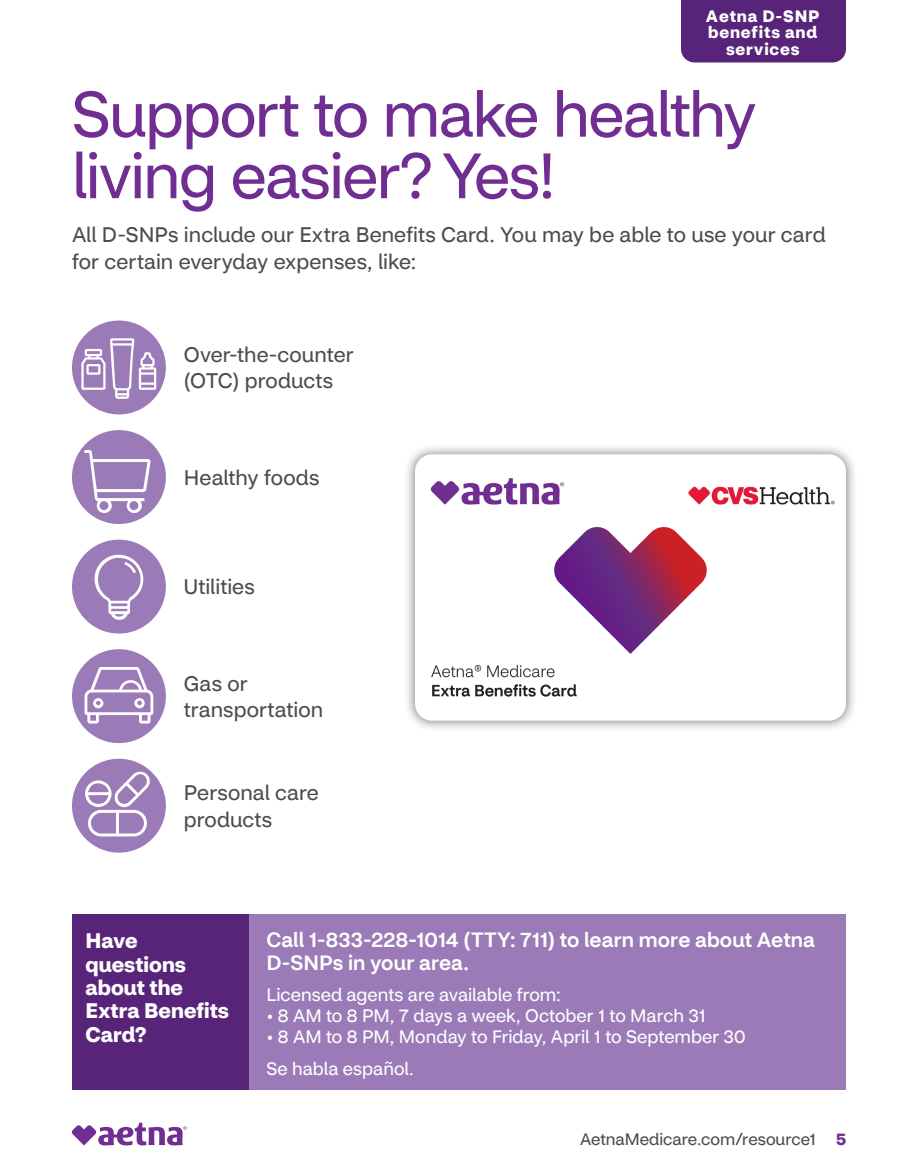
<style>
.page{position:relative;width:918px;height:1175px;background:#fff}
.page>*{position:absolute;margin:0;border:0;box-sizing:border-box;transform-origin:0 0}
.R_Headline{font:63px/61.5px "CVS Health Sans";letter-spacing:-.025em;color:#702d92}
.R_Aetna_Text_Lede_In{font:21px/26.2px "CVS Health Sans";letter-spacing:.005em;color:#4b4c4d}
.R_CTA_Headers{font:700 21px/23.2px "CVS Health Sans";color:#fff}
.New_SB_Text_FIRST{font:500 20.7px/22.5px "CVS Health Sans";letter-spacing:.005em;color:#fff}
.NEW_SB_Text{font:18px "CVS Health Sans";color:#fff}
.NEW_Slug{font:700 16.5px/16.5px "CVS Health Sans";letter-spacing:.05em;color:#fff;text-align:center}
.t1{font:16.5px "CVS Health Sans";color:#4b4c4d}
.s1{font-weight:700;color:#702d92}
</style>
<div class="page">
<svg style="left:72px;top:1122px;width:115px;height:23px"></svg>
<div style="left:72px;top:914px;width:774px;height:175px;background:#9b7bb7"></div>
<div style="left:72px;top:914px;width:177px;height:175px;background:#57247a"></div>
<div style="left:681px;top:0;width:165px;height:62px;background:#57247a"></div>
<div style="left:72px;top:430px;width:94px;height:94px;background:#9b7bb7;border-radius:50%"></div>
<svg style="left:84px;top:450px;width:66px;height:64px"></svg>
<div style="left:72px;top:649px;width:94px;height:94px;background:#9b7bb7;border-radius:50%"></div>
<svg style="left:85px;top:667px;width:68px;height:56px"></svg>
<div style="left:72px;top:758px;width:94px;height:94px;background:#9b7bb7;border-radius:50%"></div>
<svg style="left:85px;top:770px;width:66px;height:66px"></svg>
<div style="left:72px;top:539px;width:94px;height:94px;background:#9b7bb7;border-radius:50%"></div>
<svg style="left:94px;top:554px;width:50px;height:66px"></svg>
<div style="left:72px;top:320px;width:94px;height:94px;background:#9b7bb7;border-radius:50%"></div>
<svg style="left:81px;top:338px;width:75px;height:61px"></svg>
<div style="left:404px;top:443px;width:453px;height:289px;background:#231f20;opacity:.6"></div>
<img style="left:415px;top:454px;width:431px;height:266px">
<p class="NEW_Slug" style="left:706px;top:8px;width:115px">Aetna D-SNP benefits and services</p>
<p class="R_Headline" style="left:72px;top:84px;width:686px">Support to make healthy living easier? Yes!</p>
<p class="R_Aetna_Text_Lede_In" style="left:72px;top:222px;width:755px">All D-SNPs include our Extra Benefits Card. You may be able to use your card for certain everyday expenses, like:</p>
<p class="R_Aetna_Text_Lede_In" style="left:184px;top:342px;width:171px">Over-the-counter (OTC) products</p>
<p class="R_Aetna_Text_Lede_In" style="left:184px;top:464px;width:137px">Healthy foods</p>
<p class="R_Aetna_Text_Lede_In" style="left:184px;top:574px;width:72px">Utilities</p>
<p class="R_Aetna_Text_Lede_In" style="left:184px;top:670px;width:141px">Gas or transportation</p>
<p class="R_Aetna_Text_Lede_In" style="left:184px;top:780px;width:136px">Personal care products</p>
<p class="R_CTA_Headers" style="left:86px;top:929px;width:145px">Have questions about the<br>Extra Benefits<br>Card?</p>
<p class="New_SB_Text_FIRST" style="left:266px;top:928px;width:550px">Call 1-833-228-1014 (TTY: 711) to learn more about Aetna<br>D-SNPs in your area.</p>
<p class="NEW_SB_Text" style="left:266px;top:983px;width:296px">Licensed agents are available from:</p>
<p class="NEW_SB_Text" style="left:266px;top:1004px;width:441px">• 8 AM to 8 PM, 7 days a week, October 1 to March 31</p>
<p class="NEW_SB_Text" style="left:266px;top:1025px;width:481px">• 8 AM to 8 PM, Monday to Friday, April 1 to September 30</p>
<p class="NEW_SB_Text" style="left:266px;top:1057px;width:149px">Se habla español.</p>
<p class="t1" style="left:580px;top:1129px;width:267px">AetnaMedicare.com/resource1 <span class="s1">5</span></p>
</div>
